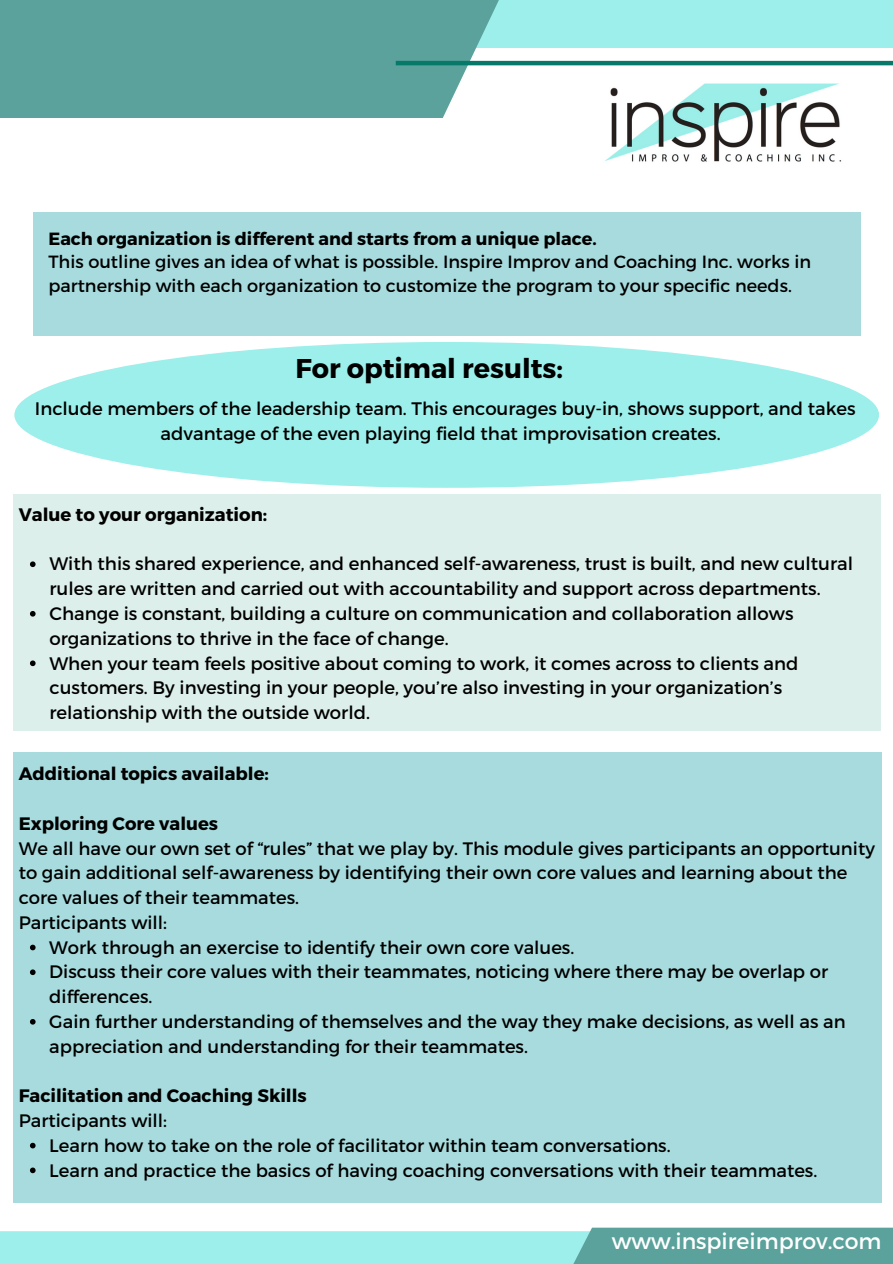
<style>
.page{position:relative;width:893px;height:1264px;background:#fff}
.page>*{position:absolute;margin:0;border:0;box-sizing:border-box;transform-origin:0 0}
.t1{font:700 27.15px "Montserrat";color:#000}
.t2{font:22.05px "Montserrat";color:#fff}
.t3{font:18.15px/24.8px "Montserrat";color:#000}
.t4{font:700 18.15px "Montserrat";color:#000}
.t5{font:18px/24.8px "Montserrat";color:#000}
.t6{font:700 18px "Montserrat";color:#000}
.t7{font:17.7px/23.7px "Montserrat";color:#000}
.t8{font:700 17.7px "Montserrat";color:#000}
</style>
<div class="page">
<div style="left:356px;top:0;width:536px;height:48px;background:#9cefea"></div>
<div style="left:0;top:1231px;width:845px;height:32px;background:#9cefea"></div>
<svg style="left:525px;top:1227px;width:367px;height:36px;fill:#5aa29b"></svg>
<svg style="left:0;top:0;width:509px;height:118px;background:#64a8a1"></svg>
<hr style="left:396px;top:61px;width:496px;height:4px;background:#07796b">
<img style="left:605px;top:83px;width:237px;height:79px">
<div style="left:33px;top:212px;width:827px;height:123px;background:#a7dbdd"></div>
<div style="left:13px;top:494px;width:867px;height:237px;background:#dcefea"></div>
<svg style="left:30px;top:561px;width:6px;height:6px"></svg>
<svg style="left:30px;top:611px;width:6px;height:5px"></svg>
<svg style="left:30px;top:660px;width:6px;height:6px"></svg>
<div style="left:14px;top:342px;width:865px;height:146px;background:#9cefea;border-radius:50%"></div>
<div style="left:13px;top:752px;width:868px;height:450px;background:#a7dbdd"></div>
<svg style="left:30px;top:944px;width:6px;height:6px"></svg>
<svg style="left:30px;top:969px;width:6px;height:6px"></svg>
<svg style="left:30px;top:1019px;width:6px;height:5px"></svg>
<svg style="left:30px;top:1142px;width:6px;height:6px"></svg>
<svg style="left:30px;top:1167px;width:6px;height:6px"></svg>
<p class="t8" style="left:48px;top:227px;width:549px">Each organization is different and starts from a unique place.</p>
<p class="t7" style="left:48px;top:249px;width:764px">This outline gives an idea of what is possible. Inspire Improv and Coaching Inc. works in partnership with each organization to customize the program to your specific needs.</p>
<h2 class="t1" style="left:295px;top:350px;width:269px">For optimal results:</h2>
<p class="t3" style="left:35px;top:395px;width:822px;text-align:center">Include members of the leadership team. This encourages buy-in, shows support, and takes advantage of the even playing field that improvisation creates.</p>
<p class="t4" style="left:19px;top:502px;width:250px">Value to your organization:</p>
<p class="t3" style="left:49px;top:550px;width:805px">With this shared experience, and enhanced self-awareness, trust is built, and new cultural rules are written and carried out with accountability and support across departments.</p>
<h1 class="t3" style="left:49px;top:600px;width:745px">Change is constant, building a culture on communication and collaboration allows organizations to thrive in the face of change.</h1>
<p class="t3" style="left:49px;top:649px;width:750px">When your team feels positive about coming to work, it comes across to clients and customers. By investing in your people, you’re also investing in your organization’s relationship with the outside world.</p>
<p class="t6" style="left:19px;top:762px;width:251px">Additional topics available:</p>
<p class="t6" style="left:19px;top:811px;width:201px">Exploring Core values</p>
<p class="t5" style="left:19px;top:835px;width:857px">We all have our own set of “rules” that we play by. This module gives participants an opportunity to gain additional self-awareness by identifying their own core values and learning about the core values of their teammates.</p>
<h3 class="t5" style="left:19px;top:909px;width:150px">Participants will:</h3>
<p class="t5" style="left:49px;top:934px;width:526px">Work through an exercise to identify their own core values.</p>
<p class="t5" style="left:49px;top:958px;width:780px">Discuss their core values with their teammates, noticing where there may be overlap or differences.</p>
<p class="t5" style="left:49px;top:1008px;width:797px">Gain further understanding of themselves and the way they make decisions, as well as an appreciation and understanding for their teammates.</p>
<p class="t6" style="left:19px;top:1084px;width:289px">Facilitation and Coaching Skills</p>
<p class="t5" style="left:19px;top:1107px;width:150px">Participants will:</p>
<p class="t5" style="left:49px;top:1132px;width:623px">Learn how to take on the role of facilitator within team conversations.</p>
<p class="t5" style="left:49px;top:1156px;width:769px">Learn and practice the basics of having coaching conversations with their teammates.</p>
<h3 class="t2" style="left:611px;top:1226px;width:271px">www.inspireimprov.com</h3>
</div>
